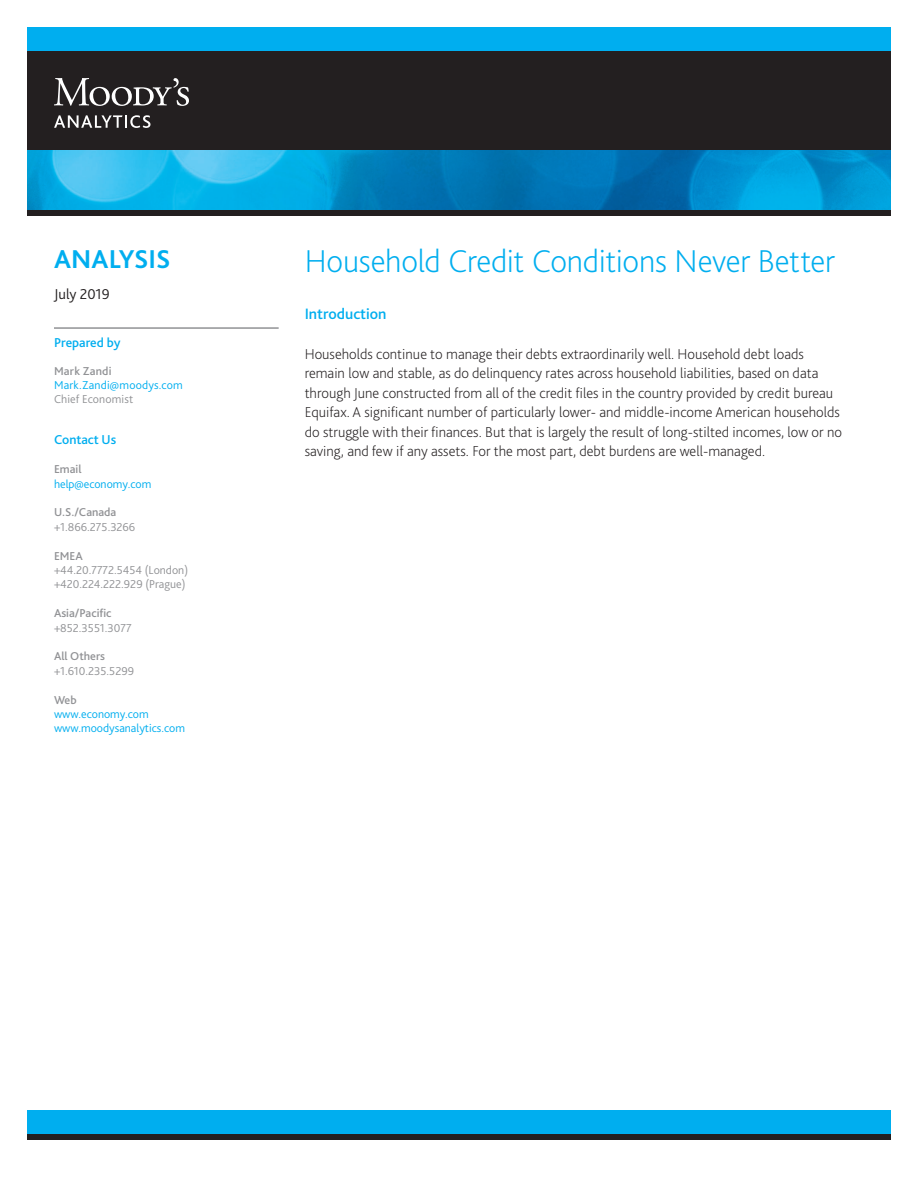
<style>
.page{position:relative;width:918px;height:1188px;background:#fff}
.page>*{position:absolute;margin:0;border:0;box-sizing:border-box;transform-origin:0 0}
.Page_1_Title{font:200 33px "Bliss Pro";letter-spacing:-.01em;color:#00aeef}
.Research_Type{font:700 27px "Bliss Pro";letter-spacing:.005em;color:#00aeef}
.Header_2{font:500 15.75px "Bliss Pro";color:#00aeef}
.BODY___Text{font:200 15px/19.5px "Bliss Pro";color:#231f20}
.Cover_Date{font:300 15px "Bliss Pro";color:#231f20}
.GROUP___Title__rule{font:500 13.5px "Bliss Pro";color:#00aeef}
.Contact_Us__light_ru{font:500 13.5px "Bliss Pro";color:#00aeef}
.Author_s_Description{font:300 12px/14.4px "Bliss Pro";color:#919295}
.Author_s_Email{font:300 12px/14.4px "Bliss Pro";color:#00aeef}
.Author_s_Name__space{font:500 12px "Bliss Pro";letter-spacing:.015em;color:#919295}
.s1{font-weight:500;color:#919295}
.s2{font-weight:500}
</style>
<div class="page">
<div style="left:27px;top:27px;width:864px;height:24px;background:#00aeef"></div>
<div style="left:27px;top:1110px;width:864px;height:30px;background:#00aeef"></div>
<div style="left:27px;top:1134px;width:864px;height:6px;background:#231f20"></div>
<img style="left:27px;top:150px;width:864px;height:60px">
<div style="left:27px;top:210px;width:864px;height:6px;background:#231f20"></div>
<div style="left:27px;top:51px;width:864px;height:99px;background:#231f20"></div>
<svg style="left:54px;top:78px;width:135px;height:28px"></svg>
<svg style="left:54px;top:115px;width:96px;height:13px"></svg>
<hr style="left:54px;top:327px;width:225px;height:2px;background:#919295">
<p class="Research_Type" style="left:54px;top:242px;width:118px">ANALYSIS</p>
<p class="Cover_Date" style="left:54px;top:285px;width:57px">July 2019</p>
<p class="GROUP___Title__rule" style="left:54px;top:334px;width:68px">Prepared by</p>
<p class="Author_s_Name__space" style="left:54px;top:363px;width:59px">Mark Zandi</p>
<p class="Author_s_Email" style="left:54px;top:377px;width:130px">Mark.Zandi@moodys.com</p>
<p class="Author_s_Description" style="left:54px;top:392px;width:81px">Chief Economist</p>
<p class="Contact_Us__light_ru" style="left:54px;top:431px;width:64px">Contact Us</p>
<p class="Author_s_Email" style="left:54px;top:462px;width:99px"><span class="s1">Email </span>help@economy.com</p>
<p class="Author_s_Description" style="left:54px;top:505px;width:83px"><span class="s2">U.S./Canada </span>+1.866.275.3266</p>
<p class="Author_s_Description" style="left:54px;top:548px;width:136px"><span class="s2">EMEA<br></span>+44.20.7772.5454 (London) +420.224.222.929 (Prague)</p>
<p class="Author_s_Description" style="left:54px;top:606px;width:79px"><span class="s2">Asia/Pacific </span>+852.3551.3077</p>
<p class="Author_s_Description" style="left:54px;top:649px;width:82px"><span class="s2">All Others </span>+1.610.235.5299</p>
<p class="Author_s_Email" style="left:54px;top:692px;width:133px"><span class="s1">Web<br></span>www.economy.com www.moodysanalytics.com</p>
<p class="Page_1_Title" style="left:305px;top:241px;width:532px">Household Credit Conditions Never Better</p>
<p class="Header_2" style="left:305px;top:304px;width:83px">Introduction</p>
<p class="BODY___Text" style="left:305px;top:343px;width:539px">Households continue to manage their debts extraordinarily well. Household debt loads remain low and stable, as do delinquency rates across household liabilities, based on data through June constructed from all of the credit files in the country provided by credit bureau Equifax. A significant number of particularly lower- and middle-income American households do struggle with their finances. But that is largely the result of long-stilted incomes, low or no saving, and few if any assets. For the most part, debt burdens are well-managed.</p>
</div>
